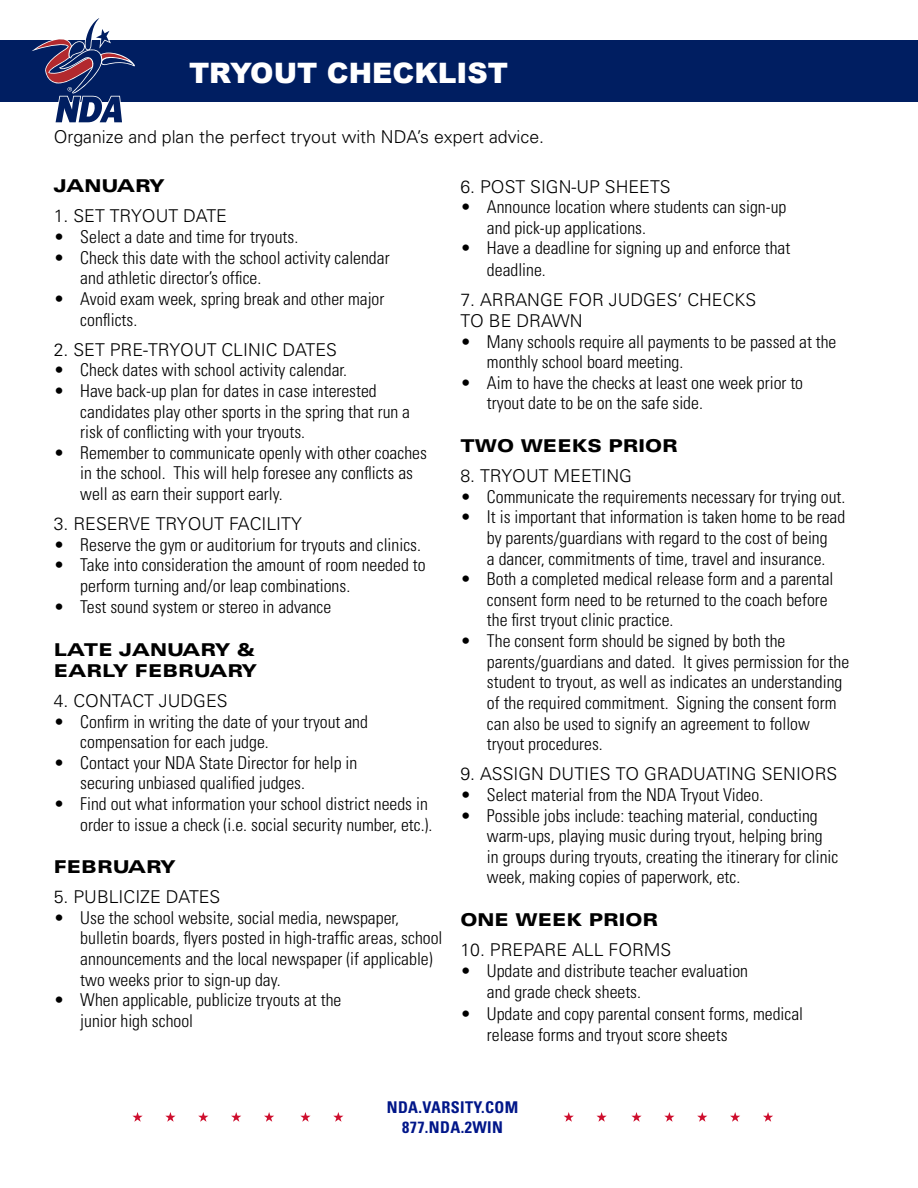
<style>
.page{position:relative;width:918px;height:1188px;background:#fff}
.page>*{position:absolute;margin:0;border:0;box-sizing:border-box;transform-origin:0 0}
.t1{font:900 28.2px "Arial";color:#fff}
.t2{font:900 expanded 26.55px "Univers";color:#fff}
.t3{font:300 condensed 17.7px/20.7px "Univers";color:#000}
.t4{font:300 17.7px/21.1px "Univers";color:#000}
.t5{font:900 expanded 17.7px/21.1px "Univers";color:#000}
.t6{font:900 expanded 17.7px "Univers";letter-spacing:-.02em;color:#000}
.t7{font:700 condensed 16.2px/20px "Univers";letter-spacing:.02em;color:#001689;text-align:center}
</style>
<div class="page">
<div style="left:0;top:41px;width:918px;height:61px;background:#001e61"></div>
<svg style="left:32px;top:18px;width:103px;height:105px"></svg>
<svg style="left:132px;top:1112px;width:11px;height:10px"></svg>
<svg style="left:165px;top:1112px;width:11px;height:10px"></svg>
<svg style="left:198px;top:1112px;width:10px;height:10px"></svg>
<svg style="left:300px;top:1112px;width:11px;height:10px"></svg>
<svg style="left:333px;top:1112px;width:10px;height:10px"></svg>
<svg style="left:231px;top:1112px;width:10px;height:10px"></svg>
<svg style="left:264px;top:1112px;width:10px;height:10px"></svg>
<svg style="left:564px;top:1112px;width:10px;height:10px"></svg>
<svg style="left:596px;top:1112px;width:11px;height:10px"></svg>
<svg style="left:631px;top:1112px;width:11px;height:10px"></svg>
<svg style="left:664px;top:1112px;width:11px;height:10px"></svg>
<svg style="left:697px;top:1112px;width:10px;height:10px"></svg>
<svg style="left:730px;top:1112px;width:10px;height:10px"></svg>
<svg style="left:763px;top:1112px;width:10px;height:10px"></svg>
<h1 class="t1" style="left:189px;top:52px;width:321px">TRYOUT CHECKLIST</h1>
<h2 class="t2" style="left:54px;top:58px;width:339px">TRYOUT CHECKLIST</h2>
<p class="t4" style="left:54px;top:126px;width:492px">Organize and plan the perfect tryout with NDA’s expert advice.</p>
<p class="t6" style="left:54px;top:176px;width:113px">JANUARY</p>
<p class="t4" style="left:54px;top:206px;width:175px">1. SET TRYOUT DATE</p>
<p class="t3" style="left:54px;top:226px;width:246px">• Select a date and time for tryouts.</p>
<p class="t3" style="left:80px;top:247px;width:311px;text-indent:-27px">• Check this date with the school activity calendar and athletic director’s office.</p>
<p class="t3" style="left:80px;top:288px;width:306px;text-indent:-27px">• Avoid exam week, spring break and other major conflicts.</p>
<p class="t4" style="left:54px;top:339px;width:285px">2. SET PRE-TRYOUT CLINIC DATES</p>
<p class="t3" style="left:54px;top:359px;width:295px">• Check dates with school activity calendar.</p>
<p class="t3" style="left:80px;top:380px;width:331px;text-indent:-27px">• Have back-up plan for dates in case interested candidates play other sports in the spring that run a risk of conflicting with your tryouts.</p>
<p class="t3" style="left:80px;top:442px;width:348px;text-indent:-27px">• Remember to communicate openly with other coaches in the school. This will help foresee any conflicts as well as earn their support early.</p>
<p class="t4" style="left:54px;top:513px;width:250px">3. RESERVE TRYOUT FACILITY</p>
<p class="t3" style="left:54px;top:534px;width:369px">• Reserve the gym or auditorium for tryouts and clinics.</p>
<p class="t3" style="left:80px;top:555px;width:347px;text-indent:-27px">• Take into consideration the amount of room needed to perform turning and/or leap combinations.</p>
<p class="t3" style="left:54px;top:596px;width:279px">• Test sound system or stereo in advance</p>
<p class="t5" style="left:54px;top:639px;width:205px">LATE JANUARY &amp;<br>EARLY FEBRUARY</p>
<p class="t4" style="left:54px;top:690px;width:175px">4. CONTACT JUDGES</p>
<p class="t3" style="left:80px;top:711px;width:289px;text-indent:-27px">• Confirm in writing the date of your tryout and compensation for each judge.</p>
<p class="t3" style="left:80px;top:752px;width:278px;text-indent:-27px">• Contact your NDA State Director for help in securing unbiased qualified judges.</p>
<p class="t3" style="left:54px;top:793px;width:380px;text-align:right">• Find out what information your school district needs in order to issue a check (i.e. social security number, etc.).</p>
<p class="t5" style="left:54px;top:856px;width:124px">FEBRUARY</p>
<p class="t4" style="left:54px;top:886px;width:168px">5. PUBLICIZE DATES</p>
<p class="t3" style="left:80px;top:907px;width:364px;text-indent:-27px">• Use the school website, social media, newspaper, bulletin boards, flyers posted in high-traffic areas, school announcements and the local newspaper (if applicable) two weeks prior to sign-up day.</p>
<p class="t3" style="left:80px;top:990px;width:263px;text-indent:-27px">• When applicable, publicize tryouts at the junior high school</p>
<p class="t4" style="left:460px;top:176px;width:212px">6. POST SIGN-UP SHEETS</p>
<p class="t3" style="left:487px;top:196px;width:301px;text-indent:-27px">• Announce location where students can sign-up and pick-up applications.</p>
<p class="t3" style="left:487px;top:237px;width:305px;line-height:21.1px;text-indent:-27px">• Have a deadline for signing up and enforce that deadline.</p>
<p class="t4" style="left:460px;top:289px;width:297px">7. ARRANGE FOR JUDGES’ CHECKS<br>TO BE DRAWN</p>
<p class="t3" style="left:487px;top:331px;width:351px;text-indent:-27px">• Many schools require all payments to be passed at the monthly school board meeting.</p>
<p class="t3" style="left:487px;top:372px;width:318px;text-indent:-27px">• Aim to have the checks at least one week prior to tryout date to be on the safe side.</p>
<p class="t5" style="left:460px;top:435px;width:219px">TWO WEEKS PRIOR</p>
<p class="t4" style="left:460px;top:465px;width:173px">8. TRYOUT MEETING</p>
<p class="t3" style="left:460px;top:486px;width:386px">• Communicate the requirements necessary for trying out.</p>
<p class="t3" style="left:460px;top:506px;width:386px;text-align:center">• It is important that information is taken home to be read by parents/guardians with regard to the cost of being<br>a dancer, commitments of time, travel and insurance.</p>
<p class="t3" style="left:487px;top:568px;width:348px;text-indent:-27px">• Both a completed medical release form and a parental consent form need to be returned to the coach before the first tryout clinic practice.</p>
<p class="t3" style="left:487px;top:630px;width:364px;text-indent:-27px">• The consent form should be signed by both the parents/guardians and dated. It gives permission for the student to tryout, as well as indicates an understanding of the required commitment. Signing the consent form can also be used to signify an agreement to follow tryout procedures.</p>
<p class="t4" style="left:460px;top:763px;width:378px">9. ASSIGN DUTIES TO GRADUATING SENIORS</p>
<p class="t3" style="left:460px;top:784px;width:304px">• Select material from the NDA Tryout Video.</p>
<p class="t3" style="left:487px;top:805px;width:353px;text-indent:-27px">• Possible jobs include: teaching material, conducting warm-ups, playing music during tryout, helping bring in groups during tryouts, creating the itinerary for clinic week, making copies of paperwork, etc.</p>
<p class="t5" style="left:460px;top:909px;width:199px">ONE WEEK PRIOR</p>
<p class="t4" style="left:460px;top:939px;width:212px">10. PREPARE ALL FORMS</p>
<p class="t3" style="left:487px;top:960px;width:263px;line-height:21.1px;text-indent:-27px">• Update and distribute teacher evaluation and grade check sheets.</p>
<p class="t3" style="left:487px;top:1003px;width:318px;line-height:21.1px;text-indent:-27px">• Update and copy parental consent forms, medical release forms and tryout score sheets</p>
<p class="t7" style="left:387px;top:1098px;width:133px">NDA.VARSITY.COM<br>877.NDA.2WIN</p>
</div>
